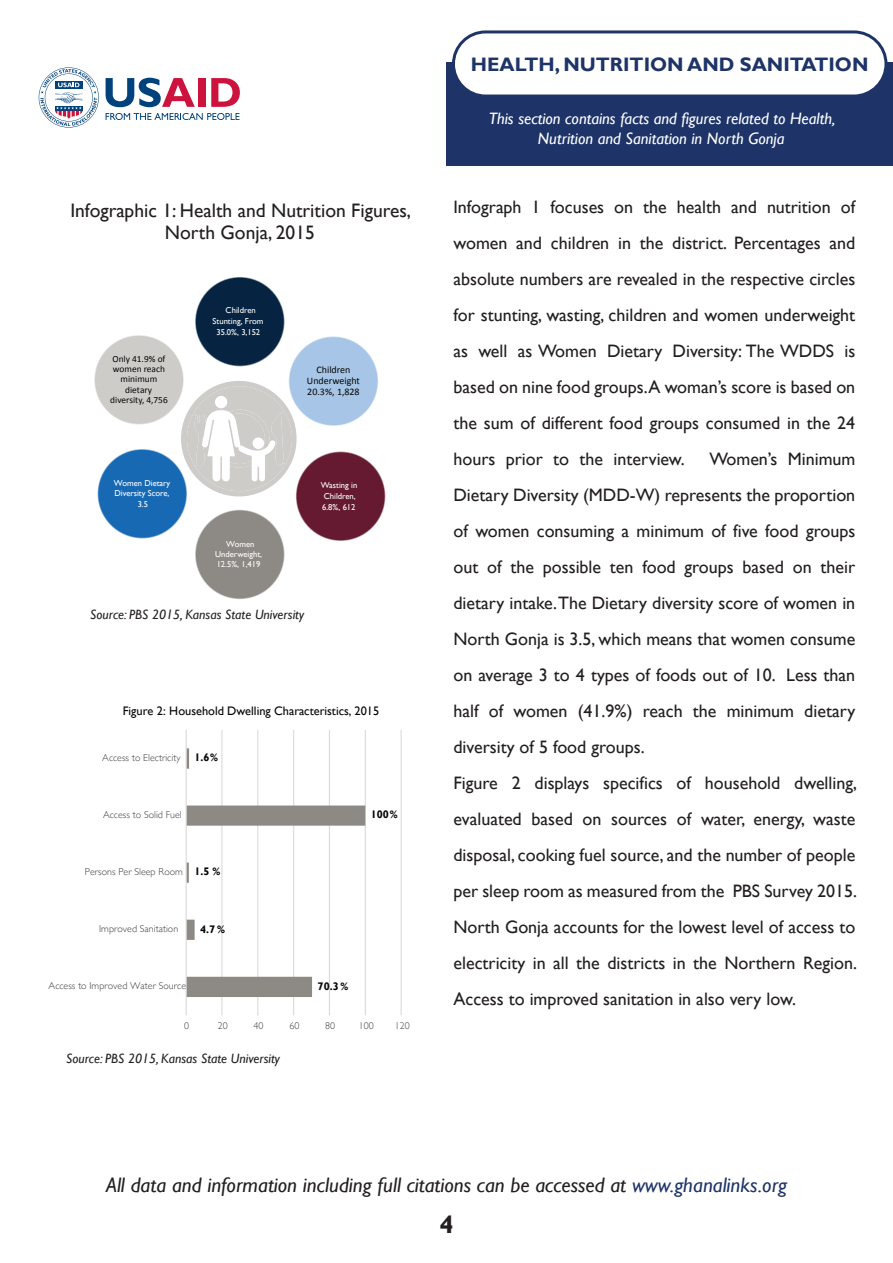
<style>
.page{position:relative;width:893px;height:1263px;background:#fff}
.page>*{position:absolute;margin:0;border:0;box-sizing:border-box;transform-origin:0 0}
.t1{font:700 25.5px "Gill Sans";color:#231f20}
.t2{font:italic 21px "Gill Sans";color:#231f20}
.t3{font:19.5px/22.5px "Gill Sans";color:#231f20;text-align:center}
.t4{font:700 19.5px "Gill Sans";color:#1e3468}
.t5{font:18px/36px "Gill Sans";color:#231f20;text-align:justify}
.t6{font:italic 16.5px/19.8px "Gill Sans";color:#fff;text-align:center}
.t7{font:italic 13.5px "Gill Sans";color:#231f20}
.t8{font:12.3px "Gill Sans";color:#050504}
.t9{font:700 10.95px "Gill Sans";color:#050504}
.t10{font:300 10.05px "Gill Sans";color:#414040}
.t11{font:10.05px/10.9px "Calibri";color:#050504;text-align:center}
.t12{font:9.45px/10.4px "Calibri";color:#050504;text-align:center}
.t13{font:8.55px/10.4px "Gill Sans";color:#fff;text-align:center}
.s1{color:#1e3468}
</style>
<div class="page">
<svg style="left:106px;top:113px;width:134px;height:7px"></svg>
<svg style="left:106px;top:78px;width:89px;height:29px"></svg>
<div style="left:198px;top:78px;width:7px;height:29px;background:#cd123d"></div>
<svg style="left:211px;top:78px;width:29px;height:29px"></svg>
<svg style="left:39px;top:67px;width:60px;height:61px"></svg>
<div style="left:446px;top:63px;width:447px;height:103px;background:#1e3468"></div>
<div style="left:453px;top:32px;width:433px;height:64px;background:#fff;border-radius:32px"></div>
<div style="left:452px;top:30px;width:435px;height:68px;border:3px solid #1e3468;border-radius:32px"></div>
<hr style="left:401px;top:730px;width:1px;height:285px;background:#d9d9d8">
<hr style="left:365px;top:730px;width:1px;height:285px;background:#d9d9d8">
<hr style="left:329px;top:730px;width:1px;height:285px;background:#d9d9d8">
<hr style="left:293px;top:730px;width:1px;height:285px;background:#d9d9d8">
<hr style="left:257px;top:730px;width:1px;height:285px;background:#d9d9d8">
<hr style="left:221px;top:730px;width:1px;height:285px;background:#d9d9d8">
<svg style="left:187px;top:748px;width:178px;height:249px"></svg>
<hr style="left:186px;top:730px;width:1px;height:285px;background:#d9d9d8">
<svg style="left:181px;top:381px;width:116px;height:115px"></svg>
<div style="left:215px;top:396px;width:12px;height:12px;background:#fff;border-radius:50%"></div>
<div style="left:253px;top:437px;width:11px;height:12px;background:#fff;border-radius:50%"></div>
<div style="left:195px;top:277px;width:89px;height:89px;background:#062442;border-radius:50%"></div>
<div style="left:289px;top:336px;width:89px;height:90px;background:#a7c5e7;border-radius:50%"></div>
<div style="left:296px;top:452px;width:89px;height:89px;background:#651a31;border-radius:50%"></div>
<div style="left:195px;top:510px;width:89px;height:89px;background:#8d8a86;border-radius:50%"></div>
<div style="left:98px;top:449px;width:89px;height:89px;background:#1869b4;border-radius:50%"></div>
<div style="left:94px;top:335px;width:90px;height:89px;background:#ceccc8;border-radius:50%"></div>
<p class="t3" style="left:70px;top:199px;width:342px">Infographic 1: Health and Nutrition Figures,<br>North Gonja, 2015</p>
<p class="t12" style="left:110px;top:353px;width:59px">Only 41.9% of women reach minimum dietary diversity, 4,756</p>
<p class="t13" style="left:114px;top:478px;width:58px">Women Dietary<br>Diversity Score,<br>3.5</p>
<p class="t13" style="left:226px;top:306px;width:32px">Children</p>
<p class="t13" style="left:213px;top:317px;width:52px">Stunting, From</p>
<p class="t13" style="left:217px;top:328px;width:45px">35.0%, 3,152</p>
<p class="t13" style="left:215px;top:539px;width:48px">Women<br>Underweight,<br>12.5%, 1,419</p>
<p class="t11" style="left:307px;top:364px;width:55px">Children<br>Underweight<br>20.3%, 1,828</p>
<p class="t13" style="left:321px;top:480px;width:38px;line-height:10.9px;text-align:left">Wasting in<br>Children,<br>6.8%, 612</p>
<p class="t7" style="left:90px;top:606px;width:215px">Source: PBS 2015, Kansas State University</p>
<p class="t8" style="left:123px;top:704px;width:258px">Figure 2: Household Dwelling Characteristics, 2015</p>
<p class="t10" style="left:102px;top:750px;width:80px">Access to Electricity</p>
<p class="t9" style="left:195px;top:751px;width:25px">1.6%</p>
<p class="t10" style="left:103px;top:807px;width:80px">Access to Solid Fuel</p>
<p class="t9" style="left:371px;top:808px;width:28px">100%</p>
<p class="t10" style="left:85px;top:864px;width:99px">Persons Per Sleep Room</p>
<p class="t9" style="left:194px;top:865px;width:28px">1.5 %</p>
<p class="t10" style="left:99px;top:921px;width:81px">Improved Sanitation</p>
<p class="t9" style="left:200px;top:922px;width:26px">4.7 %</p>
<p class="t10" style="left:49px;top:978px;width:139px">Access to Improved Water Source</p>
<p class="t9" style="left:318px;top:979px;width:32px">70.3%</p>
<p class="t10" style="left:184px;top:1017px;width:6px">0</p>
<p class="t10" style="left:218px;top:1017px;width:11px">20</p>
<p class="t10" style="left:254px;top:1017px;width:11px">40</p>
<p class="t10" style="left:289px;top:1017px;width:11px">60</p>
<p class="t10" style="left:325px;top:1017px;width:11px">80</p>
<p class="t10" style="left:359px;top:1017px;width:16px">100</p>
<p class="t10" style="left:395px;top:1017px;width:16px">120</p>
<p class="t7" style="left:66px;top:1050px;width:215px">Source: PBS 2015, Kansas State University</p>
<p class="t4" style="left:471px;top:52px;width:399px">HEALTH, NUTRITION AND SANITATION</p>
<p class="t6" style="left:489px;top:108px;width:348px">This section contains facts and figures related to Health,<br>Nutrition and Sanitation in North Gonja</p>
<p class="t5" style="left:453px;top:189px;width:403px">Infograph 1 focuses on the health and nutrition of women and children in the district. Percentages and absolute numbers are revealed in the respective circles for stunting, wasting, children and women underweight as well as Women Dietary Diversity: The WDDS is based on nine food groups.A woman’s score is based on the sum of different food groups consumed in the 24 hours prior to the interview.</p>
<p class="t5" style="left:453px;top:441px;width:405px;text-align:left;text-indent:256px">Women’s Minimum Dietary Diversity (MDD-W) represents the proportion of women consuming a minimum of five food groups out of the possible ten food groups based on their dietary intake.The Dietary diversity score of women in North Gonja is 3.5, which means that women consume on average 3 to 4 types of foods out of 10. Less than half of women (41.9%) reach the minimum dietary diversity of 5 food groups.<br>Figure 2 displays specifics of household dwelling, evaluated based on sources of water, energy, waste disposal, cooking fuel source, and the number of people per sleep room as measured from the PBS Survey 2015.<br>North Gonja accounts for the lowest level of access to electricity in all the districts in the Northern Region.<br>Access to improved sanitation in also very low.</p>
<p class="t2" style="left:106px;top:1173px;width:683px">All data and information including full citations can be accessed at <span class="s1">www.ghanalinks.org</span></p>
<h1 class="t1" style="left:439px;top:1209px;width:16px">4</h1>
</div>
